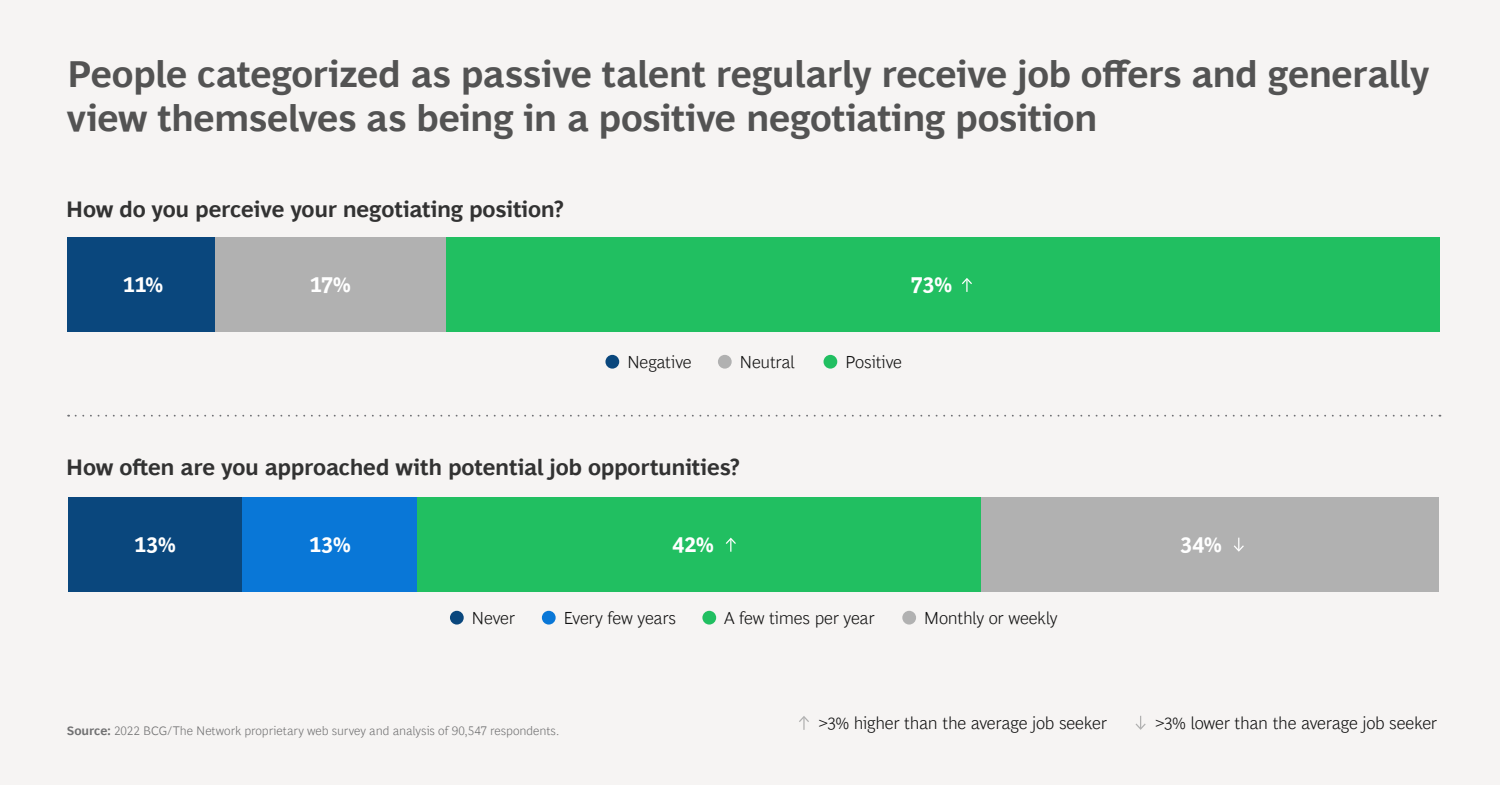
<style>
.page{position:relative;width:1500px;height:785px;background:#f6f4f3}
.page>*{position:absolute;margin:0;border:0;box-sizing:border-box;transform-origin:0 0}
.t1{font:700 37.5px/43.8px "Henderson BCG Sans";letter-spacing:-.015em;color:#535353}
.t2{font:700 22.5px "Henderson BCG Sans";letter-spacing:-.01em;color:#323232}
.t3{font:700 22.5px "Henderson BCG Sans";letter-spacing:.01em;color:#fff}
.t4{font:300 17.5px "Henderson BCG Sans";letter-spacing:-.015em;color:#111}
.t5{font:300 12.5px "Henderson BCG Sans";letter-spacing:-.005em;color:#717172}
.s1{font-weight:700}
</style>
<div class="page">
<svg style="left:76px;top:415px;width:1364px;height:2px"></svg>
<div style="left:67px;top:238px;width:148px;height:94px;background:#0a477d"></div>
<div style="left:215px;top:238px;width:231px;height:94px;background:#b1b1b1"></div>
<div style="left:446px;top:238px;width:993px;height:94px;background:#21bf61"></div>
<div style="left:68px;top:497px;width:174px;height:95px;background:#0a477d"></div>
<div style="left:242px;top:497px;width:175px;height:95px;background:#0977d7"></div>
<div style="left:417px;top:497px;width:564px;height:95px;background:#21bf61"></div>
<div style="left:981px;top:497px;width:458px;height:95px;background:#b1b1b1"></div>
<div style="left:605px;top:355px;width:14px;height:14px;background:#0a477d;border-radius:50%"></div>
<div style="left:718px;top:355px;width:14px;height:14px;background:#b1b1b1;border-radius:50%"></div>
<div style="left:824px;top:355px;width:13px;height:14px;background:#21bf61;border-radius:50%"></div>
<div style="left:542px;top:611px;width:14px;height:14px;background:#0977d7;border-radius:50%"></div>
<div style="left:450px;top:611px;width:14px;height:14px;background:#0a477d;border-radius:50%"></div>
<div style="left:702px;top:611px;width:14px;height:14px;background:#21bf61;border-radius:50%"></div>
<div style="left:902px;top:611px;width:14px;height:14px;background:#b1b1b1;border-radius:50%"></div>
<svg style="left:799px;top:716px;width:10px;height:14px"></svg>
<svg style="left:1136px;top:716px;width:10px;height:14px"></svg>
<svg style="left:962px;top:278px;width:10px;height:14px"></svg>
<svg style="left:1234px;top:538px;width:10px;height:14px"></svg>
<svg style="left:726px;top:538px;width:10px;height:14px"></svg>
<h1 class="t1" style="left:67px;top:49px;width:1364px">People categorized as passive talent regularly receive job offers and generally view themselves as being in a positive negotiating position</h1>
<p class="t2" style="left:66px;top:193px;width:499px">How do you perceive your negotiating position?</p>
<p class="t3" style="left:123px;top:268px;width:41px">11%</p>
<p class="t3" style="left:310px;top:268px;width:42px">17%</p>
<p class="t3" style="left:911px;top:268px;width:42px">73%</p>
<p class="t4" style="left:627px;top:349px;width:66px">Negative</p>
<p class="t4" style="left:740px;top:349px;width:57px">Neutral</p>
<p class="t4" style="left:845px;top:349px;width:58px">Positive</p>
<p class="t2" style="left:66px;top:451px;width:675px">How often are you approached with potential job opportunities?</p>
<p class="t3" style="left:134px;top:528px;width:43px">13%</p>
<p class="t3" style="left:309px;top:528px;width:43px">13%</p>
<p class="t3" style="left:673px;top:528px;width:43px">42%</p>
<p class="t3" style="left:1181px;top:528px;width:42px">34%</p>
<p class="t4" style="left:472px;top:605px;width:45px">Never</p>
<p class="t4" style="left:563px;top:605px;width:114px">Every few years</p>
<p class="t4" style="left:724px;top:605px;width:152px">A few times per year</p>
<p class="t4" style="left:924px;top:605px;width:135px">Monthly or weekly</p>
<p class="t5" style="left:67px;top:721px;width:494px"><span class="s1">Source:</span> 2022 BCG/The Network proprietary web survey and analysis of 90,547 respondents.</p>
<p class="t4" style="left:819px;top:710px;width:290px">&gt;3% higher than the average job seeker</p>
<p class="t4" style="left:1155px;top:710px;width:283px">&gt;3% lower than the average job seeker</p>
</div>
